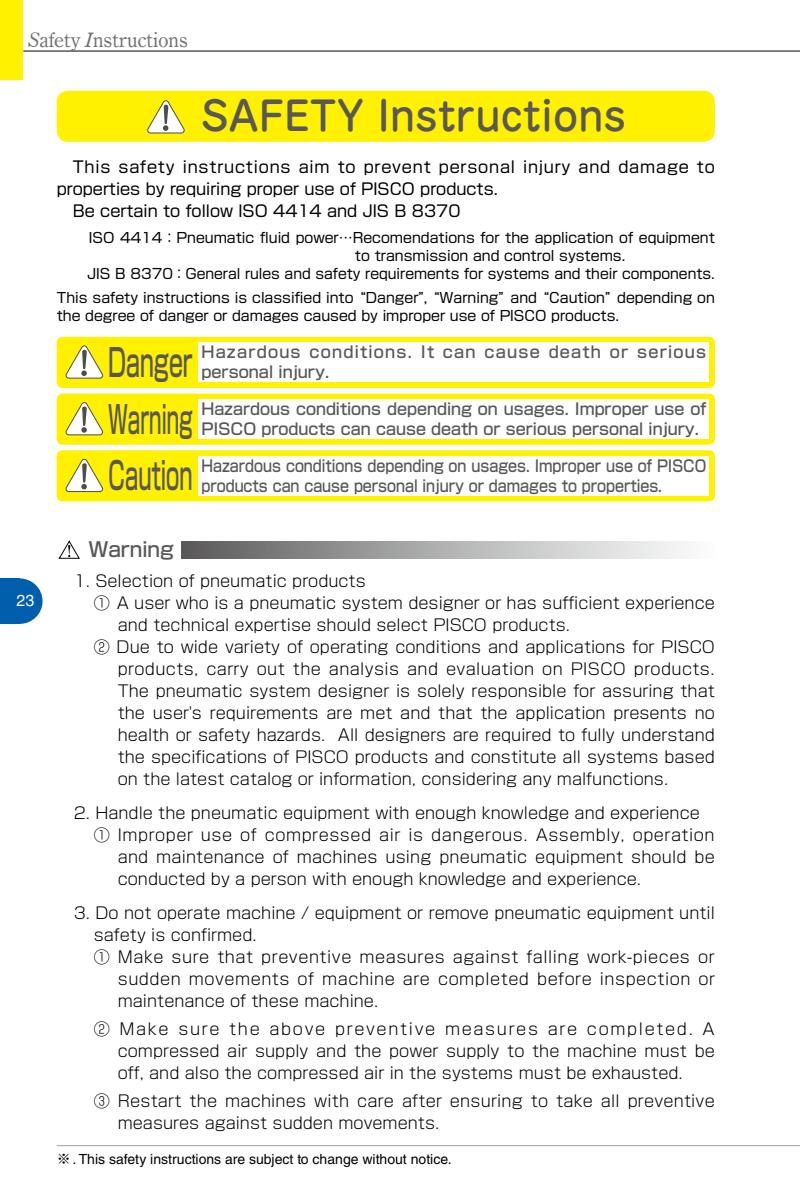
<style>
.page{position:relative;width:800px;height:1191px;background:#fff}
.page>*{position:absolute;margin:0;border:0;box-sizing:border-box;transform-origin:0 0}
.t1{font:500 40px "Jun 34 Pro";color:#595757}
.t2{font:500 38px "Shin Go Pr 6";color:#595757;scale:.52 1}
.t3{font:500 38px "Shin Go Pr 6";color:#595757;scale:.55 1}
.t4{font:500 38px "Shin Go Pr 6";color:#595757;scale:.58 1}
.t5{font:20px "Century Oldstyle";color:#727171}
.t6{font:500 20px "Shin Go Pr 6";color:#595757}
.t7{font:300 16px/22px "Shin Go Pr 6";color:#000;text-align:justify}
.t8{font:16px/22px "Shin Go Pr 6";color:#000}
.t9{font:300 16px "Shin Go Pr 6";letter-spacing:.035em;color:#000}
.t10{font:500 16px/20px "Shin Go Pr 6";color:#595757;scale:.89 1}
.t11{font:500 16px/20px "Shin Go Pr 6";color:#595757}
.t12{font:500 16px/20px "Shin Go Pr 6";letter-spacing:.075em;color:#595757}
.t13{font:300 16px "Shin Go Pr 6";letter-spacing:.025em;color:#000}
.t14{font:300 16px "Shin Go Pr 6";letter-spacing:.03em;color:#000}
.t15{font:16px "Helvetica LT Std";color:#fff}
.t16{font:14px/18px "Shin Go Pr 6";color:#000}
.t17{font:14px "Helvetica LT Std";color:#000}
.s1{font-style:italic}
.s2{font-family:"Shin Go Pr 6";font-weight:300}
</style>
<div class="page">
<hr style="left:23px;top:51px;width:776px;height:1px;background:#000">
<svg style="left:20px;top:578px;width:23px;height:46px"></svg>
<div style="left:0;top:578px;width:20px;height:46px;background:#005ead"></div>
<hr style="left:57px;top:1145px;width:742px;height:1px;background:#9fa0a0">
<div style="left:0;top:0;width:23px;height:79px;background:#fff100"></div>
<div style="left:57px;top:91px;width:657px;height:51px;background:#fff100;border-radius:11px"></div>
<svg style="left:147px;top:100px;width:38px;height:34px"></svg>
<svg style="left:59px;top:541px;width:21px;height:17px"></svg>
<div style="left:181px;top:541px;width:533px;height:17px;background:linear-gradient(to right,#5e5d5e,#fff)"></div>
<div style="left:57px;top:337px;width:657px;height:51px;background:#fff100;border-radius:6px"></div>
<svg style="left:65px;top:345px;width:38px;height:34px"></svg>
<div style="left:198px;top:342px;width:511px;height:40px;background:#fff"></div>
<div style="left:57px;top:393px;width:657px;height:51px;background:#fff100;border-radius:6px"></div>
<svg style="left:65px;top:402px;width:38px;height:34px"></svg>
<div style="left:198px;top:399px;width:511px;height:40px;background:#fff"></div>
<div style="left:57px;top:450px;width:657px;height:51px;background:#fff100;border-radius:6px"></div>
<svg style="left:65px;top:458px;width:38px;height:34px"></svg>
<div style="left:198px;top:456px;width:511px;height:39px;background:#fff"></div>
<p class="t5" style="left:28px;top:28px;width:161px"><span class="s1">S</span>afety <span class="s1">I</span>nstructions</p>
<h1 class="t1" style="left:201px;top:85px;width:426px">SAFETY Instructions</h1>
<p class="t8" style="left:57px;top:155px;width:659px">　This safety instructions aim to prevent personal injury and damage to properties by requiring proper use of PISCO products.<br>　Be certain to follow ISO 4414 and JIS B 8370</p>
<p class="t16" style="left:89px;top:228px;width:627px">ISO 4414：Pneumatic fluid power…Recomendations for the application of equipment</p>
<p class="t16" style="left:355px;top:246px;width:272px">to transmission and control systems.</p>
<p class="t16" style="left:87px;top:264px;width:629px">JIS B 8370：General rules and safety requirements for systems and their components.</p>
<p class="t16" style="left:57px;top:288px;width:659px">This safety instructions is classified into “Danger”, “Warning” and “Caution” depending on the degree of danger or damages caused by improper use of PISCO products.</p>
<h2 class="t4" style="left:108px;top:331px;width:147px">Danger</h2>
<p class="t12" style="left:201px;top:341px;width:506px">Hazardous conditions. It can cause death or serious personal injury.</p>
<h2 class="t2" style="left:108px;top:388px;width:164px">Warning</h2>
<p class="t11" style="left:201px;top:398px;width:506px">Hazardous conditions depending on usages. Improper use of<br>PISCO products can cause death or serious personal injury.</p>
<h2 class="t3" style="left:108px;top:444px;width:155px">Caution</h2>
<p class="t10" style="left:201px;top:455px;width:568px">Hazardous conditions depending on usages. Improper use of PISCO products can cause personal injury or damages to properties.</p>
<p class="t15" style="left:17px;top:591px;width:19px">23</p>
<p class="t6" style="left:88px;top:533px;width:87px">Warning</p>
<p class="t7" style="left:74px;top:568px;width:293px">1. Selection of pneumatic products</p>
<p class="t7" style="left:94px;top:590px;width:622px">① A user who is a pneumatic system designer or has sufficient experience</p>
<p class="t7" style="left:118px;top:612px;width:453px">and technical expertise should select PISCO products.</p>
<p class="t7" style="left:94px;top:634px;width:622px">② Due to wide variety of operating conditions and applications for PISCO</p>
<p class="t13" style="left:118px;top:655px;width:598px">products, carry out the analysis and evaluation on PISCO products.</p>
<p class="t7" style="left:118px;top:678px;width:598px">The pneumatic system designer is solely responsible for assuring that</p>
<p class="t7" style="left:118px;top:700px;width:598px">the user's requirements are met and that the application presents no</p>
<p class="t7" style="left:118px;top:722px;width:598px">health or safety hazards. All designers are required to fully understand</p>
<p class="t7" style="left:118px;top:744px;width:598px">the specifications of PISCO products and constitute all systems based</p>
<p class="t7" style="left:118px;top:766px;width:551px">on the latest catalog or information, considering any malfunctions.</p>
<p class="t7" style="left:74px;top:800px;width:627px">2. Handle the pneumatic equipment with enough knowledge and experience</p>
<p class="t9" style="left:94px;top:821px;width:622px">① Improper use of compressed air is dangerous. Assembly, operation</p>
<p class="t7" style="left:118px;top:844px;width:598px">and maintenance of machines using pneumatic equipment should be</p>
<p class="t7" style="left:118px;top:866px;width:524px">conducted by a person with enough knowledge and experience.</p>
<p class="t7" style="left:74px;top:900px;width:642px">3. Do not operate machine / equipment or remove pneumatic equipment until</p>
<p class="t7" style="left:94px;top:922px;width:164px">safety is confirmed.</p>
<p class="t9" style="left:94px;top:943px;width:622px">① Make sure that preventive measures against falling work-pieces or</p>
<p class="t14" style="left:118px;top:965px;width:598px">sudden movements of machine are completed before inspection or</p>
<p class="t7" style="left:118px;top:988px;width:262px">maintenance of these machine.</p>
<p class="t7" style="left:118px;top:1016px;width:598px;text-indent:-24px">② Make sure the above preventive measures are completed. A compressed air supply and the power supply to the machine must be off, and also the compressed air in the systems must be exhausted.</p>
<p class="t7" style="left:118px;top:1088px;width:598px;text-indent:-24px">③ Restart the machines with care after ensuring to take all preventive measures against sudden movements.</p>
<p class="t17" style="left:57px;top:1150px;width:396px"><span class="s2">※</span>. This safety instructions are subject to change without notice.</p>
</div>
